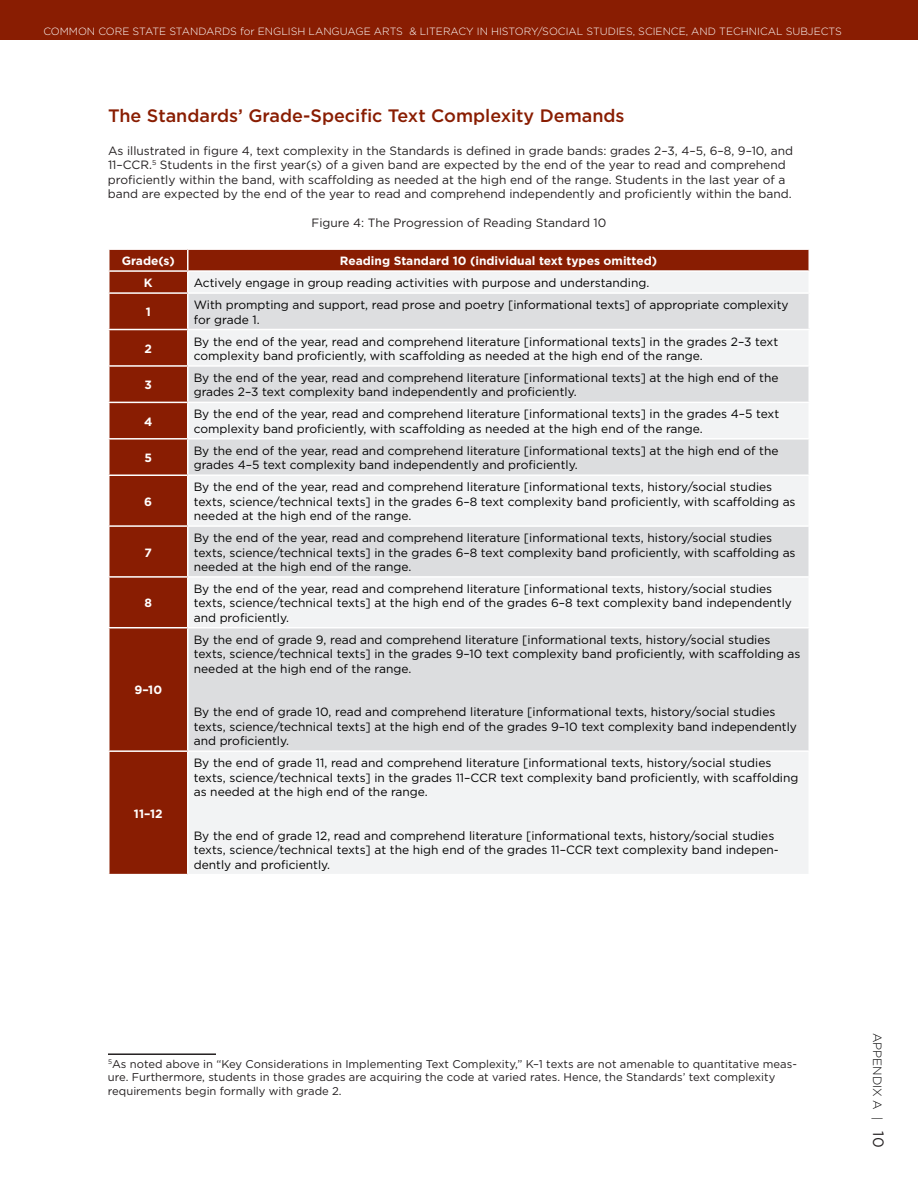
<style>
.page{position:relative;width:918px;height:1188px;background:#fff}
.page>*{position:absolute;margin:0;border:0;box-sizing:border-box;transform-origin:0 0}
.t1{font:500 18px "Gotham";color:#891d02}
.t2{font:12px/14.4px "Gotham";color:#000}
.t3{font:12px/14.4px "Gotham";color:#231f20}
.t4{font:700 12px "Gotham";color:#fff}
.t5{font:300 12px "Gotham";color:#000}
.t6{font:11.25px/13.5px "Gotham";color:#231f20}
.t7{font:300 10.5px "Gotham";color:#fff}
.s1{font-weight:400;font-size:15px;color:#231f20}
</style>
<div class="page">
<div style="left:0;top:0;width:918px;height:40px;background:#891d02"></div>
<div style="left:110px;top:250px;width:698px;height:624px;background:#891d02"></div>
<div style="left:110px;top:272px;width:77px;height:304px;background:#891d02"></div>
<div style="left:189px;top:272px;width:619px;height:602px;background:#f2f3f4"></div>
<div style="left:188px;top:293px;width:621px;height:37px;background:#dddee0"></div>
<svg style="left:189px;top:367px;width:619px;height:383px;fill:#dcdddf"></svg>
<hr style="left:187px;top:250px;width:2px;height:20px;background:#fff">
<hr style="left:108px;top:270px;width:80px;height:2px;background:#fff">
<hr style="left:188px;top:270px;width:622px;height:2px;background:#fff">
<hr style="left:187px;top:272px;width:2px;height:20px;background:#fff">
<hr style="left:108px;top:292px;width:80px;height:2px;background:#fff">
<hr style="left:188px;top:292px;width:622px;height:2px;background:#fff">
<hr style="left:187px;top:294px;width:2px;height:35px;background:#fff">
<hr style="left:808px;top:294px;width:2px;height:35px;background:#fff">
<hr style="left:108px;top:329px;width:80px;height:1px;background:#fff">
<hr style="left:108px;top:365px;width:80px;height:2px;background:#fff">
<hr style="left:187px;top:367px;width:2px;height:35px;background:#fff">
<hr style="left:108px;top:402px;width:80px;height:1px;background:#fff">
<hr style="left:188px;top:402px;width:622px;height:1px;background:#fff">
<hr style="left:187px;top:403px;width:2px;height:35px;background:#fff">
<hr style="left:108px;top:438px;width:80px;height:2px;background:#fff">
<hr style="left:188px;top:438px;width:622px;height:2px;background:#fff">
<hr style="left:187px;top:440px;width:2px;height:34px;background:#fff">
<hr style="left:108px;top:474px;width:80px;height:2px;background:#fff">
<hr style="left:188px;top:474px;width:622px;height:2px;background:#fff">
<hr style="left:187px;top:476px;width:2px;height:49px;background:#fff">
<hr style="left:108px;top:525px;width:80px;height:2px;background:#fff">
<hr style="left:188px;top:525px;width:622px;height:2px;background:#fff">
<hr style="left:187px;top:527px;width:2px;height:49px;background:#fff">
<hr style="left:108px;top:576px;width:80px;height:2px;background:#fff">
<hr style="left:108px;top:627px;width:80px;height:1px;background:#fff">
<hr style="left:108px;top:750px;width:80px;height:2px;background:#fff">
<hr style="left:187px;top:628px;width:2px;height:122px;background:#fff">
<hr style="left:188px;top:750px;width:622px;height:2px;background:#fff">
<hr style="left:187px;top:752px;width:2px;height:122px;background:#fff">
<hr style="left:188px;top:576px;width:622px;height:2px;background:#fff">
<hr style="left:187px;top:578px;width:2px;height:49px;background:#fff">
<hr style="left:188px;top:627px;width:622px;height:1px;background:#fff">
<hr style="left:188px;top:329px;width:622px;height:1px;background:#fff">
<hr style="left:187px;top:330px;width:2px;height:35px;background:#fff">
<hr style="left:188px;top:365px;width:622px;height:2px;background:#fff">
<hr style="left:108px;top:1053px;width:108px;height:2px;background:#231f20">
<p class="t7" style="left:43px;top:25px;width:799px">COMMON CORE STATE STANDARDS FOR ENGLISH LANGUAGE ARTS &amp; LITERACY IN HISTORY/SOCIAL STUDIES, SCIENCE, AND TECHNICAL SUBJECTS</p>
<h1 class="t1" style="left:108px;top:104px;width:518px">The Standards’ Grade-Specific Text Complexity Demands</h1>
<p class="t3" style="left:108px;top:143px;width:687px">As illustrated in figure 4, text complexity in the Standards is defined in grade bands: grades 2–3, 4–5, 6–8, 9–10, and 11–CCR.<sup>5</sup> Students in the first year(s) of a given band are expected by the end of the year to read and comprehend proficiently within the band, with scaffolding as needed at the high end of the range. Students in the last year of a band are expected by the end of the year to read and comprehend independently and proficiently within the band.</p>
<p class="t3" style="left:311px;top:216px;width:297px">Figure 4: The Progression of Reading Standard 10</p>
<p class="t4" style="left:122px;top:253px;width:54px">Grade(s)</p>
<p class="t4" style="left:340px;top:253px;width:319px">Reading Standard 10 (individual text types omitted)</p>
<p class="t4" style="left:144px;top:275px;width:10px">K</p>
<p class="t2" style="left:194px;top:275px;width:457px">Actively engage in group reading activities with purpose and understanding.</p>
<p class="t4" style="left:146px;top:304px;width:7px">1</p>
<p class="t2" style="left:194px;top:297px;width:596px">With prompting and support, read prose and poetry [informational texts] of appropriate complexity for grade 1.</p>
<p class="t4" style="left:145px;top:341px;width:9px">2</p>
<p class="t2" style="left:194px;top:334px;width:586px">By the end of the year, read and comprehend literature [informational texts] in the grades 2–3 text complexity band proficiently, with scaffolding as needed at the high end of the range.</p>
<p class="t4" style="left:145px;top:377px;width:9px">3</p>
<p class="t2" style="left:194px;top:370px;width:586px">By the end of the year, read and comprehend literature [informational texts] at the high end of the grades 2–3 text complexity band independently and proficiently.</p>
<p class="t4" style="left:144px;top:413px;width:10px">4</p>
<p class="t2" style="left:194px;top:407px;width:587px">By the end of the year, read and comprehend literature [informational texts] in the grades 4–5 text complexity band proficiently, with scaffolding as needed at the high end of the range.</p>
<p class="t4" style="left:144px;top:450px;width:9px">5</p>
<p class="t2" style="left:194px;top:443px;width:586px">By the end of the year, read and comprehend literature [informational texts] at the high end of the grades 4–5 text complexity band independently and proficiently.</p>
<p class="t4" style="left:144px;top:493px;width:9px">6</p>
<p class="t2" style="left:194px;top:480px;width:603px">By the end of the year, read and comprehend literature [informational texts, history/social studies texts, science/technical texts] in the grades 6–8 text complexity band proficiently, with scaffolding as needed at the high end of the range.</p>
<p class="t4" style="left:145px;top:544px;width:9px">7</p>
<p class="t4" style="left:144px;top:595px;width:9px">8</p>
<p class="t4" style="left:134px;top:682px;width:29px">9–10</p>
<p class="t4" style="left:134px;top:806px;width:30px">11–12</p>
<p class="t2" style="left:194px;top:530px;width:603px">By the end of the year, read and comprehend literature [informational texts, history/social studies texts, science/technical texts] in the grades 6–8 text complexity band proficiently, with scaffolding as needed at the high end of the range.</p>
<p class="t2" style="left:194px;top:581px;width:600px">By the end of the year, read and comprehend literature [informational texts, history/social studies texts, science/technical texts] at the high end of the grades 6–8 text complexity band independently and proficiently.</p>
<p class="t2" style="left:194px;top:632px;width:608px">By the end of grade 9, read and comprehend literature [informational texts, history/social studies texts, science/technical texts] in the grades 9–10 text complexity band proficiently, with scaffolding as needed at the high end of the range.</p>
<p class="t2" style="left:194px;top:705px;width:605px">By the end of grade 10, read and comprehend literature [informational texts, history/social studies texts, science/technical texts] at the high end of the grades 9–10 text complexity band independently and proficiently.</p>
<p class="t2" style="left:194px;top:756px;width:606px">By the end of grade 11, read and comprehend literature [informational texts, history/social studies texts, science/technical texts] in the grades 11–CCR text complexity band proficiently, with scaffolding as needed at the high end of the range.</p>
<p class="t2" style="left:194px;top:828px;width:586px">By the end of grade 12, read and comprehend literature [informational texts, history/social studies texts, science/technical texts] at the high end of the grades 11–CCR text complexity band indepen&shy;dently and proficiently.</p>
<p class="t6" style="left:108px;top:1057px;width:690px"><sup>5</sup>As noted above in “Key Considerations in Implementing Text Complexity,” K–1 texts are not amenable to quantitative meas&shy;ure. Furthermore, students in those grades are acquiring the code at varied rates. Hence, the Standards’ text complexity requirements begin formally with grade 2.</p>
<p class="t5" style="left:885px;top:1033px;width:116px;rotate:90deg">APPENDIX A | <span class="s1">10</span></p>
</div>
